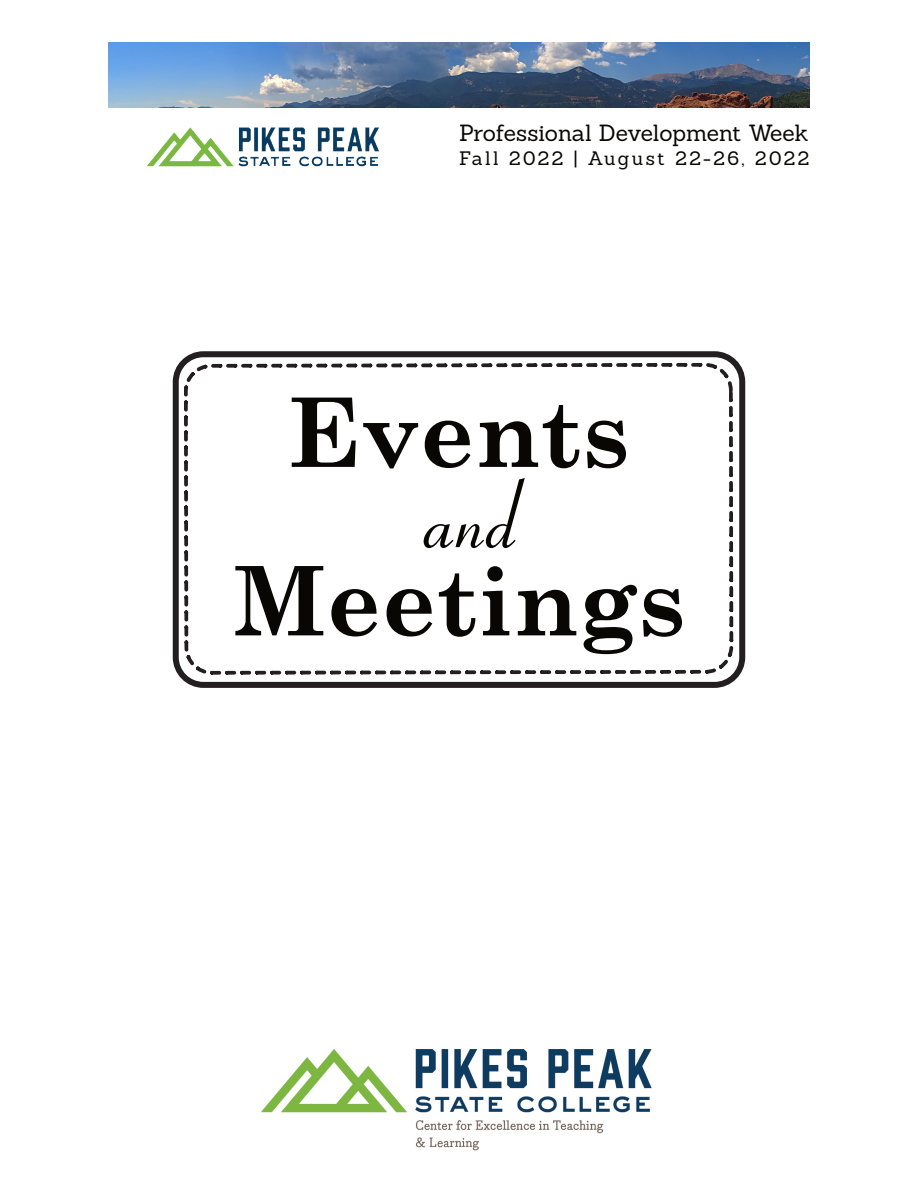
<style>
.page{position:relative;width:918px;height:1188px;background:#fff}
.page>*{position:absolute;margin:0;border:0;box-sizing:border-box;transform-origin:0 0}
.t1{font:700 96px/168.4px "Century Schoolbook";color:#080704;text-align:center}
.t2{font:96px "Connecticut";color:#080704}
.t3{font:22.8px "Sanchez";letter-spacing:-.005em;color:#080704}
.t4{font:19.05px "Sanchez";letter-spacing:.125em;color:#080704}
</style>
<div class="page">
<img style="left:108px;top:42px;width:702px;height:66px">
<img style="left:147px;top:127px;width:232px;height:40px">
<div style="left:173px;top:351px;width:572px;height:337px;border:6px solid #231f20;border-radius:28px"></div>
<svg style="left:182px;top:362px;width:553px;height:789px"></svg>
<p class="t3" style="left:459px;top:118px;width:351px">Professional Development Week</p>
<p class="t4" style="left:459px;top:146px;width:352px">Fall 2022 | August 22-26, 2022</p>
<h1 class="t1" style="left:232px;top:356px;width:455px">Events<br>Meetings</h1>
<h1 class="t2" style="left:412px;top:488px;width:96px">and</h1>
</div>
